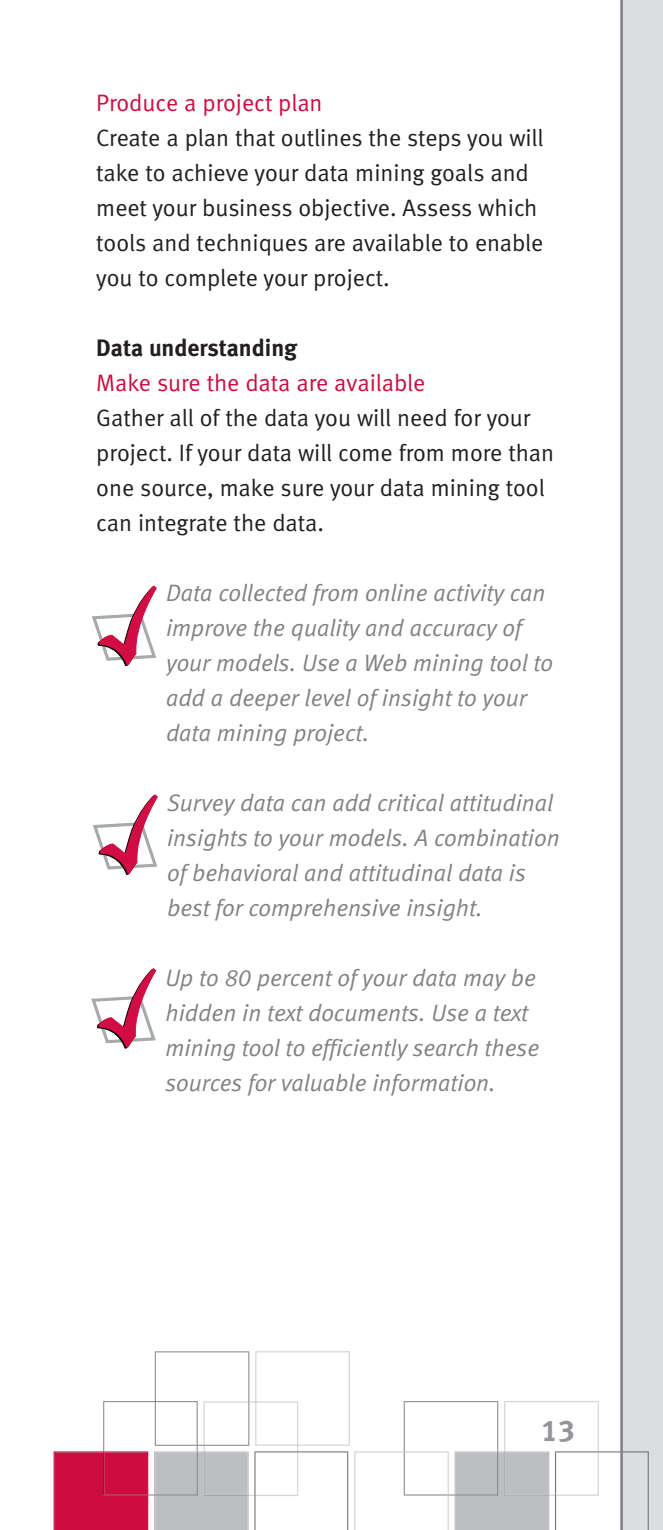
<style>
.page{position:relative;width:663px;height:1530px;background:#fff}
.page>*{position:absolute;margin:0;border:0;box-sizing:border-box;transform-origin:0 0}
.t1{font:30px "Meta Bold LF";color:#939598}
.t2{font:italic 23.75px/35px "Meta Normal LF";color:#808285}
.t3{font:23.75px/35px "Meta Normal LF";color:#231f20}
.t4{font:23.75px "Meta Normal LF";color:#cd0d40}
.t5{font:23.75px "Meta Bold LF";color:#231f20}
</style>
<div class="page">
<div style="left:622px;top:0;width:40px;height:1530px;background:#dcdddf"></div>
<svg style="left:92px;top:586px;width:65px;height:80px"></svg>
<svg style="left:93px;top:794px;width:65px;height:81px"></svg>
<svg style="left:91px;top:968px;width:65px;height:80px"></svg>
<svg style="left:54px;top:1351px;width:594px;height:179px"></svg>
<hr style="left:620px;top:0;width:2px;height:1530px;background:#808285">
<p class="t4" style="left:96px;top:94px;width:228px">Produce a project plan</p>
<p class="t3" style="left:96px;top:123px;width:449px">Create a plan that outlines the steps you will take to achieve your data mining goals and meet your business objective. Assess which tools and techniques are available to enable you to complete your project.</p>
<p class="t5" style="left:96px;top:340px;width:202px">Data understanding</p>
<p class="t4" style="left:96px;top:374px;width:330px">Make sure the data are available</p>
<p class="t3" style="left:96px;top:403px;width:459px">Gather all of the data you will need for your project. If your data will come from more than one source, make sure your data mining tool can integrate the data.</p>
<p class="t2" style="left:166px;top:578px;width:388px">Data collected from online activity can improve the quality and accuracy of your models. Use a Web mining tool to add a deeper level of insight to your data mining project.</p>
<p class="t2" style="left:167px;top:788px;width:394px">Survey data can add critical attitudinal insights to your models. A combination of behavioral and attitudinal data is best for comprehensive insight.</p>
<p class="t2" style="left:165px;top:963px;width:375px">Up to 80 percent of your data may be hidden in text documents. Use a text mining tool to efficiently search these sources for valuable information.</p>
<p class="t1" style="left:541px;top:1420px;width:35px">13</p>
</div>
